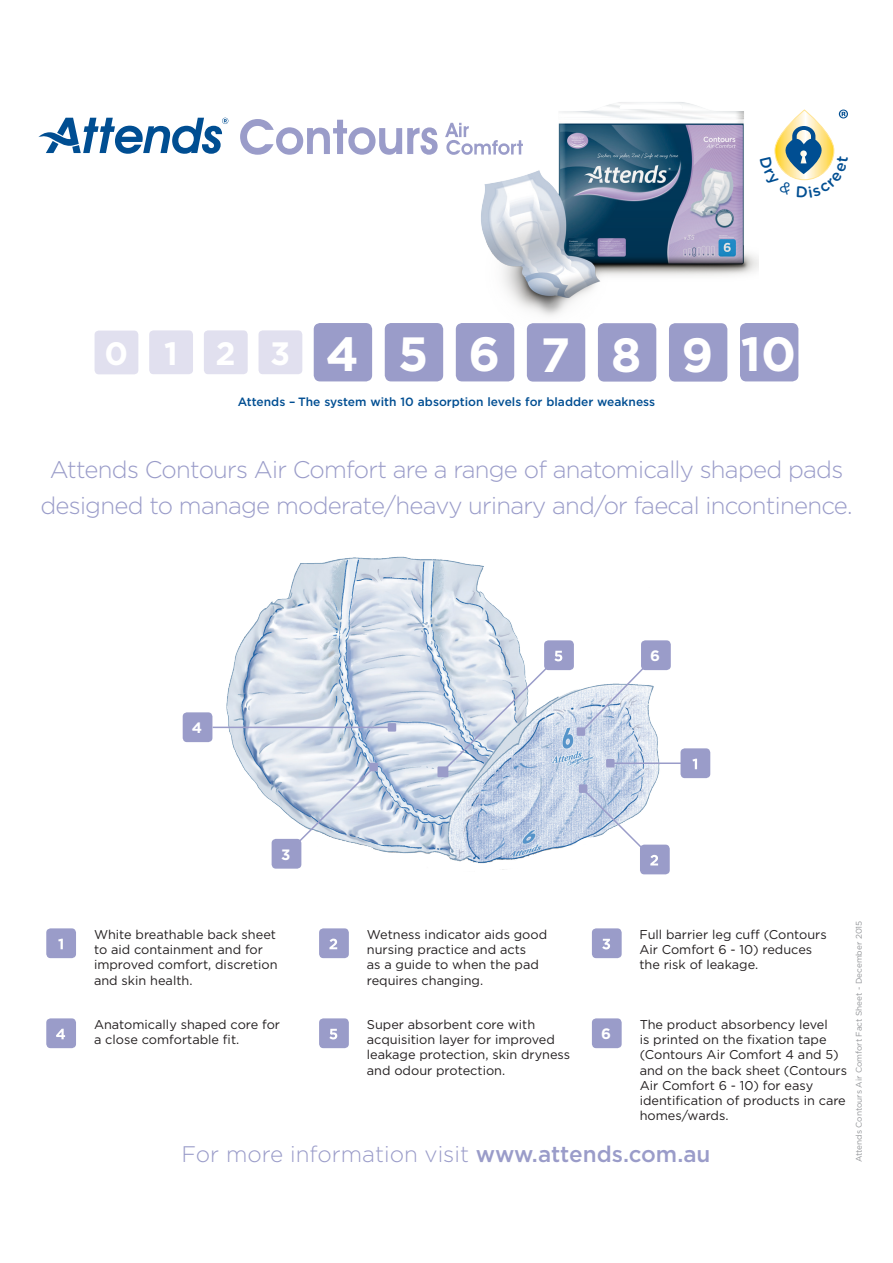
<style>
.page{position:relative;width:893px;height:1263px;background:#fff}
.page>*{position:absolute;margin:0;border:0;box-sizing:border-box;transform-origin:0 0}
.t1{font:700 48px "Gotham";color:#fff}
.t2{font:700 32.4px "Gotham";color:#fff}
.t3{font:300 24px/36px "Gotham";letter-spacing:-.03em;color:#9a9cc9;text-align:center}
.t4{font:300 22.5px "Gotham";color:#9a9cc9}
.t5{font:700 15px "Gotham";color:#fff}
.t6{font:12.75px/15.3px "Gotham";color:#231f20}
.t7{font:500 12px "Gotham";color:#004e92}
.t8{font:8.25px "Gotham";color:#949699}
.s1{font-weight:500}
</style>
<div class="page">
<img style="left:201px;top:556px;width:468px;height:319px">
<div style="left:46px;top:928px;width:30px;height:30px;background:#9a9cc9;border-radius:4px"></div>
<svg style="left:58px;top:939px;width:5px;height:10px"></svg>
<div style="left:680px;top:748px;width:30px;height:30px;background:#9a9cc9;border-radius:4px"></div>
<svg style="left:692px;top:759px;width:5px;height:10px"></svg>
<div style="left:640px;top:845px;width:30px;height:29px;background:#9a9cc9;border-radius:4px"></div>
<div style="left:641px;top:640px;width:30px;height:30px;background:#9a9cc9;border-radius:4px"></div>
<div style="left:272px;top:839px;width:29px;height:30px;background:#9a9cc9;border-radius:4px"></div>
<div style="left:544px;top:640px;width:30px;height:30px;background:#9a9cc9;border-radius:4px"></div>
<svg style="left:583px;top:789px;width:75px;height:76px"></svg>
<svg style="left:579px;top:663px;width:69px;height:71px"></svg>
<div style="left:579px;top:784px;width:8px;height:9px;background:#9a9cc9"></div>
<div style="left:577px;top:727px;width:8px;height:9px;background:#9a9cc9"></div>
<hr style="left:611px;top:762px;width:75px;height:2px;background:#9a9cc9">
<div style="left:606px;top:759px;width:9px;height:8px;background:#9a9cc9"></div>
<svg style="left:439px;top:651px;width:123px;height:124px"></svg>
<div style="left:437px;top:766px;width:11px;height:11px;background:#9a9cc9"></div>
<svg style="left:293px;top:764px;width:84px;height:84px"></svg>
<div style="left:369px;top:763px;width:9px;height:8px;background:#9a9cc9"></div>
<div style="left:319px;top:928px;width:30px;height:30px;background:#9a9cc9;border-radius:4px"></div>
<svg style="left:329px;top:939px;width:8px;height:10px"></svg>
<div style="left:592px;top:928px;width:30px;height:30px;background:#9a9cc9;border-radius:4px"></div>
<svg style="left:602px;top:939px;width:8px;height:10px"></svg>
<div style="left:46px;top:1018px;width:30px;height:30px;background:#9a9cc9;border-radius:4px"></div>
<svg style="left:56px;top:1029px;width:9px;height:10px"></svg>
<div style="left:319px;top:1018px;width:30px;height:30px;background:#9a9cc9;border-radius:4px"></div>
<svg style="left:329px;top:1029px;width:8px;height:10px"></svg>
<div style="left:592px;top:1018px;width:30px;height:30px;background:#9a9cc9;border-radius:4px"></div>
<div style="left:183px;top:712px;width:29px;height:30px;background:#9a9cc9;border-radius:4px"></div>
<hr style="left:213px;top:727px;width:177px;height:1px;background:#9a9cc9">
<div style="left:388px;top:723px;width:8px;height:9px;background:#9a9cc9"></div>
<img style="left:481px;top:102px;width:277px;height:233px">
<svg style="left:775px;top:110px;width:59px;height:70px"></svg>
<svg style="left:839px;top:110px;width:9px;height:8px"></svg>
<div style="left:314px;top:323px;width:58px;height:58px;background:#9a9cc9;border-radius:6px"></div>
<div style="left:385px;top:323px;width:58px;height:58px;background:#9a9cc9;border-radius:6px"></div>
<div style="left:456px;top:323px;width:58px;height:58px;background:#9a9cc9;border-radius:6px"></div>
<div style="left:259px;top:330px;width:43px;height:44px;background:#e1e0ef;border-radius:4px"></div>
<div style="left:149px;top:330px;width:44px;height:44px;background:#e1e0ef;border-radius:4px"></div>
<div style="left:204px;top:330px;width:44px;height:44px;background:#e1e0ef;border-radius:4px"></div>
<div style="left:95px;top:331px;width:43px;height:43px;background:#e1e0ef;border-radius:4px"></div>
<svg style="left:38px;top:118px;width:190px;height:36px"></svg>
<svg style="left:240px;top:119px;width:198px;height:36px"></svg>
<svg style="left:445px;top:123px;width:78px;height:32px"></svg>
<div style="left:527px;top:323px;width:58px;height:59px;background:#9a9cc9;border-radius:6px"></div>
<div style="left:598px;top:323px;width:58px;height:59px;background:#9a9cc9;border-radius:6px"></div>
<div style="left:669px;top:323px;width:58px;height:59px;background:#9a9cc9;border-radius:6px"></div>
<div style="left:740px;top:323px;width:58px;height:58px;background:#9a9cc9;border-radius:6px"></div>
<svg style="left:774px;top:126px;width:61px;height:55px"></svg>
<p class="t2" style="left:104px;top:332px;width:25px">0</p>
<p class="t2" style="left:164px;top:332px;width:15px">1</p>
<p class="t2" style="left:216px;top:332px;width:22px">2</p>
<p class="t2" style="left:270px;top:332px;width:22px">3</p>
<p class="t1" style="left:326px;top:323px;width:35px">4</p>
<p class="t1" style="left:398px;top:323px;width:32px">5</p>
<p class="t1" style="left:468px;top:323px;width:33px">6</p>
<p class="t1" style="left:540px;top:323px;width:31px">7</p>
<p class="t1" style="left:611px;top:323px;width:32px">8</p>
<p class="t1" style="left:682px;top:323px;width:33px">9</p>
<p class="t1" style="left:741px;top:323px;width:57px">10</p>
<p class="t7" style="left:238px;top:394px;width:419px">Attends – The system with 10 absorption levels for bladder weakness</p>
<p class="t3" style="left:40px;top:451px;width:814px">Attends Contours Air Comfort are a range of anatomically shaped pads designed to manage moderate/heavy urinary and/or faecal incontinence.</p>
<p class="t5" style="left:192px;top:718px;width:12px">4</p>
<p class="t5" style="left:650px;top:646px;width:11px">6</p>
<p class="t5" style="left:281px;top:844px;width:11px">3</p>
<p class="t6" style="left:94px;top:926px;width:185px">White breathable back sheet to aid containment and for improved comfort, discretion and skin health.</p>
<p class="t6" style="left:367px;top:926px;width:182px">Wetness indicator aids good nursing practice and acts<br>as a guide to when the pad requires changing.</p>
<p class="t6" style="left:639px;top:926px;width:189px">Full barrier leg cuff (Contours<br>Air Comfort 6 - 10) reduces the risk of leakage.</p>
<p class="t6" style="left:94px;top:1016px;width:188px">Anatomically shaped core for a close comfortable fit.</p>
<p class="t5" style="left:601px;top:1024px;width:11px">6</p>
<p class="t6" style="left:367px;top:1016px;width:205px">Super absorbent core with acquisition layer for improved leakage protection, skin dryness and odour protection.</p>
<p class="t6" style="left:640px;top:1016px;width:209px">The product absorbency level<br>is printed on the fixation tape (Contours Air Comfort 4 and 5) and on the back sheet (Contours<br>Air Comfort 6 - 10) for easy identification of products in care homes/wards.</p>
<p class="t4" style="left:181px;top:1140px;width:531px">For more information visit <span class="s1">www.attends.com.au</span></p>
<p class="t8" style="left:853px;top:1162px;width:243px;rotate:-90deg">Attends Contours Air Comfort Fact Sheet - December 2015</p>
</div>
